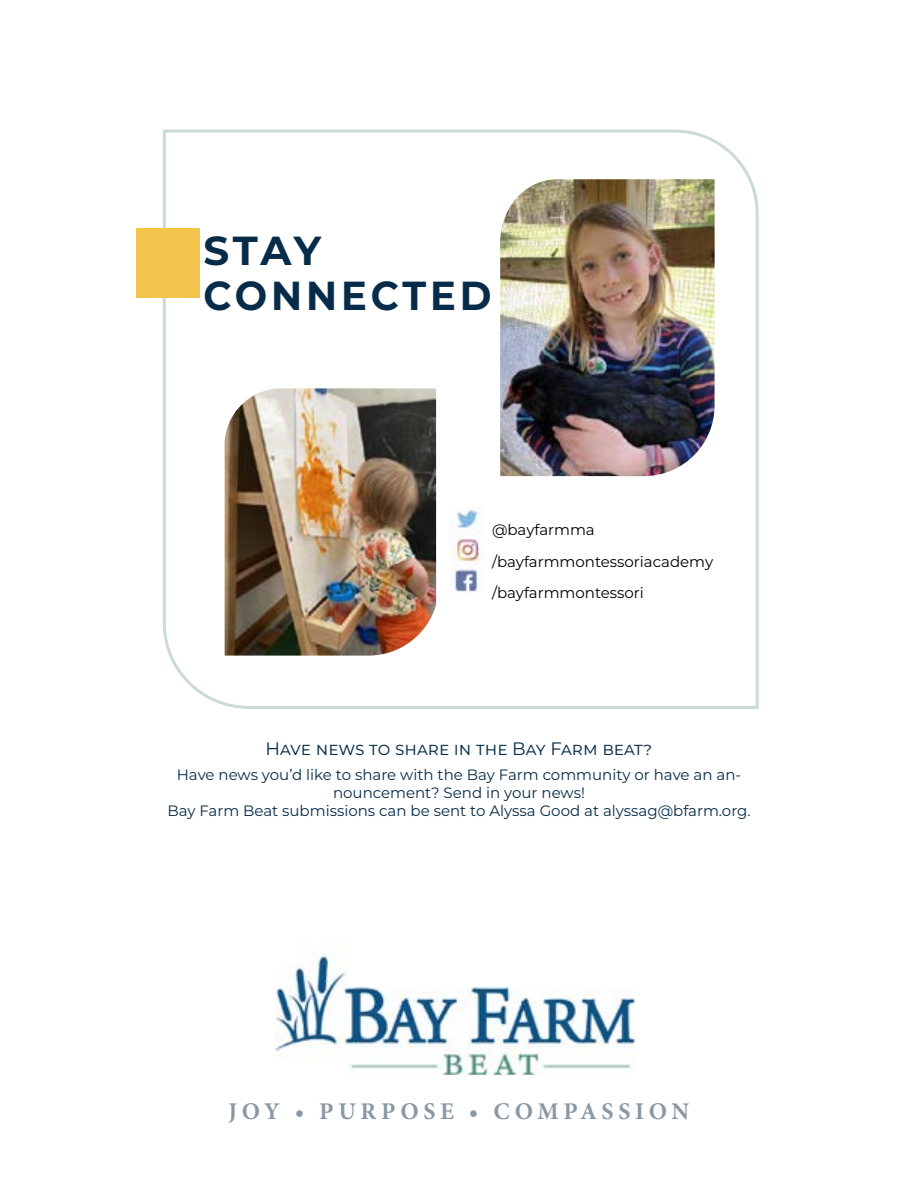
<style>
.page{position:relative;width:918px;height:1188px;background:#fff}
.page>*{position:absolute;margin:0;border:0;box-sizing:border-box;transform-origin:0 0}
.t1{font:700 40.5px/45px "Montserrat";letter-spacing:.1em;color:#072c49}
.t2{font:700 24px "Minion Pro";letter-spacing:.19em;color:#8998a3}
.t3{font:18px "Montserrat";color:#072c49}
.t4{font:15px/18px "Montserrat";color:#072c49;text-align:center}
.t5{font:15px/31.5px "Montserrat";color:#000}
</style>
<div class="page">
<svg style="left:161px;top:129px;width:598px;height:580px"></svg>
<img style="left:225px;top:388px;width:211px;height:268px">
<img style="left:500px;top:179px;width:215px;height:297px">
<div style="left:136px;top:228px;width:64px;height:69px;background:#f2c44b"></div>
<img style="left:451px;top:506px;width:33px;height:93px">
<img style="left:275px;top:951px;width:361px;height:123px">
<h1 class="t1" style="left:203px;top:227px;width:290px">STAY<br>CONNECTED</h1>
<p class="t5" style="left:492px;top:514px;width:223px">@bayfarmma /bayfarmmontessoriacademy /bayfarmmontessori</p>
<p class="t3" style="left:265px;top:737px;width:389px">Have news to share in the Bay Farm beat?</p>
<p class="t4" style="left:167px;top:765px;width:585px">Have news you’d like to share with the Bay Farm community or have an an&shy;nouncement? Send in your news!<br>Bay Farm Beat submissions can be sent to Alyssa Good at alyssag@bfarm.org.</p>
<h2 class="t2" style="left:229px;top:1094px;width:462px">JOY • PURPOSE • COMPASSION</h2>
</div>
